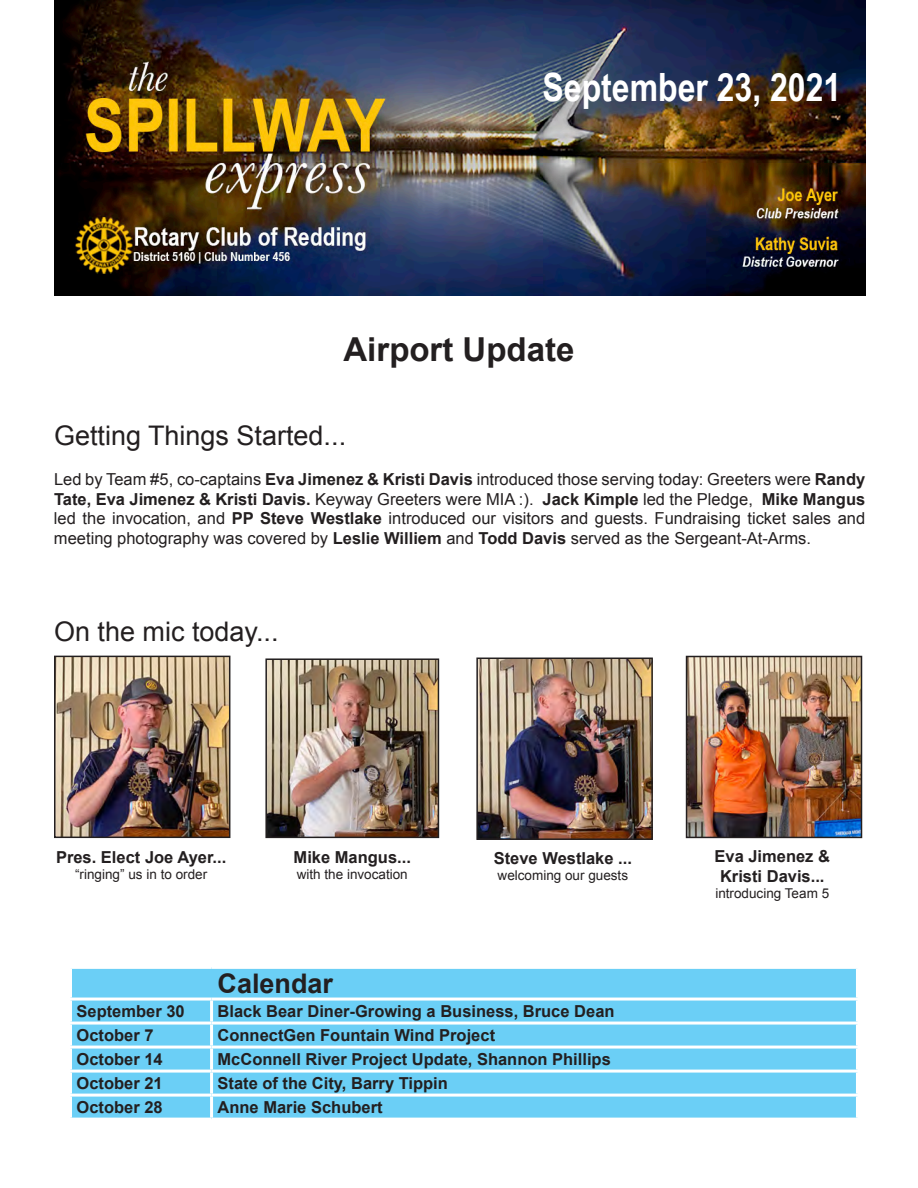
<style>
.page{position:relative;width:918px;height:1188px;background:#fff}
.page>*{position:absolute;margin:0;border:0;box-sizing:border-box;transform-origin:0 0}
.t1{font:700 39px "Arial Narrow";color:#fff}
.t2{font:700 33px "Arial";color:#231f20}
.t3{font:27px "Arial";color:#231f20}
.t4{font:700 27px "Arial";color:#231f20}
.t5{font:16.5px/19.8px "Arial";color:#231f20;text-align:justify}
.t6{font:700 16.5px "Arial";color:#231f20}
.t7{font:13.5px "Arial";color:#231f20}
.s1{font-weight:700}
</style>
<div class="page">
<img style="left:54px;top:0;width:811px;height:296px">
<img style="left:268px;top:661px;width:168px;height:174px">
<div style="left:265px;top:658px;width:174px;height:180px;border:2px solid #231f20"></div>
<img style="left:479px;top:661px;width:171px;height:176px">
<div style="left:476px;top:658px;width:177px;height:182px;border:2px solid #231f20"></div>
<img style="left:57px;top:659px;width:170px;height:176px">
<div style="left:54px;top:656px;width:176px;height:182px;border:2px solid #231f20"></div>
<img style="left:689px;top:659px;width:170px;height:176px">
<div style="left:686px;top:656px;width:176px;height:182px;border:2px solid #231f20"></div>
<div style="left:72px;top:969px;width:784px;height:149px;background:#6bcff6"></div>
<hr style="left:210px;top:1001px;width:3px;height:21px;background:#fff">
<hr style="left:69px;top:1022px;width:143px;height:3px;background:#fff">
<hr style="left:212px;top:1022px;width:647px;height:3px;background:#fff">
<hr style="left:210px;top:1025px;width:3px;height:21px;background:#fff">
<hr style="left:69px;top:1046px;width:143px;height:3px;background:#fff">
<hr style="left:212px;top:1046px;width:647px;height:3px;background:#fff">
<hr style="left:210px;top:1049px;width:3px;height:21px;background:#fff">
<hr style="left:69px;top:1070px;width:143px;height:3px;background:#fff">
<hr style="left:212px;top:1070px;width:647px;height:3px;background:#fff">
<hr style="left:210px;top:1073px;width:3px;height:21px;background:#fff">
<hr style="left:69px;top:1094px;width:143px;height:3px;background:#fff">
<hr style="left:212px;top:1094px;width:647px;height:3px;background:#fff">
<hr style="left:210px;top:1097px;width:3px;height:21px;background:#fff">
<hr style="left:69px;top:998px;width:143px;height:3px;background:#fff">
<hr style="left:212px;top:998px;width:647px;height:3px;background:#fff">
<p class="t1" style="left:543px;top:65px;width:300px">September 23, 2021</p>
<p class="t2" style="left:344px;top:328px;width:233px">Airport Update</p>
<p class="t3" style="left:54px;top:418px;width:294px">Getting Things Started...</p>
<p class="t5" style="left:54px;top:469px;width:813px">Led by Team #5, co-captains <span class="s1">Eva Jimenez &amp; Kristi Davis</span> introduced those serving today: Greeters were <span class="s1">Randy Tate, Eva Jimenez &amp; Kristi Davis.</span> Keyway Greeters were MIA :). <span class="s1">Jack Kimple</span> led the Pledge, <span class="s1">Mike Mangus </span>led the invocation, and <span class="s1">PP Steve Westlake</span> introduced our visitors and guests. Fundraising ticket sales and meeting photography was covered by <span class="s1">Leslie Williem</span> and <span class="s1">Todd Davis</span> served as the Sergeant-At-Arms.</p>
<p class="t3" style="left:54px;top:614px;width:226px">On the mic today...</p>
<p class="t6" style="left:56px;top:846px;width:172px">Pres. Elect Joe Ayer...</p>
<p class="t7" style="left:75px;top:866px;width:134px">“ringing” us in to order</p>
<p class="t6" style="left:294px;top:846px;width:119px">Mike Mangus...</p>
<p class="t7" style="left:297px;top:866px;width:113px">with the invocation</p>
<p class="t4" style="left:218px;top:966px;width:117px">Calendar</p>
<p class="t6" style="left:494px;top:847px;width:140px">Steve Westlake ...</p>
<p class="t7" style="left:498px;top:867px;width:132px">welcoming our guests</p>
<p class="t6" style="left:76px;top:1000px;width:110px">September 30</p>
<p class="t6" style="left:218px;top:1000px;width:399px">Black Bear Diner-Growing a Business, Bruce Dean</p>
<p class="t6" style="left:76px;top:1024px;width:79px">October 7</p>
<p class="t6" style="left:218px;top:1024px;width:279px">ConnectGen Fountain Wind Project</p>
<p class="t6" style="left:76px;top:1048px;width:88px">October 14</p>
<p class="t6" style="left:218px;top:1048px;width:395px">McConnell River Project Update, Shannon Phillips</p>
<p class="t6" style="left:76px;top:1072px;width:88px">October 21</p>
<p class="t6" style="left:218px;top:1072px;width:232px">State of the City, Barry Tippin</p>
<p class="t6" style="left:76px;top:1096px;width:88px">October 28</p>
<p class="t6" style="left:218px;top:1096px;width:167px">Anne Marie Schubert</p>
<p class="t6" style="left:714px;top:845px;width:117px">Eva Jimenez &amp;</p>
<p class="t6" style="left:720px;top:865px;width:106px">Kristi Davis...</p>
<p class="t7" style="left:715px;top:885px;width:115px">introducing Team 5</p>
</div>
